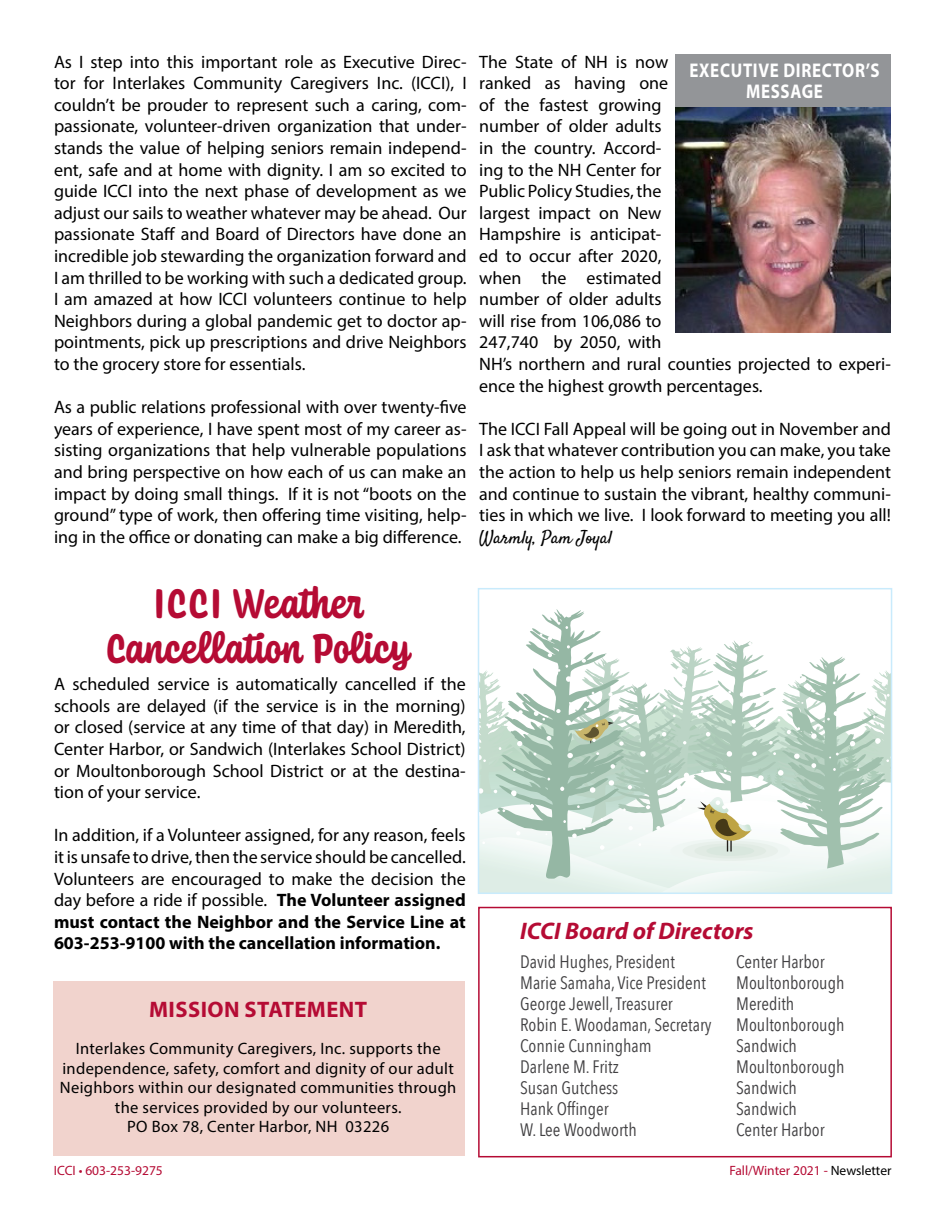
<style>
.page{position:relative;width:945px;height:1215px;background:#fff}
.page>*{position:absolute;margin:0;border:0;box-sizing:border-box;transform-origin:0 0}
.t1{font:700 43.5px/45px "Coniferous";color:#b50b34;text-align:center}
.t2{font:italic 700 24px "Myriad Pro";color:#b50b34}
.t3{font:700 22.5px "Myriad Pro";letter-spacing:.02em;color:#b50b34}
.t4{font:700 19.8px/21.5px "Myriad Pro";letter-spacing:.04em;color:#fff;text-align:center;scale:.85 1}
.t5{font:18px/21.6px "Myriad Pro";color:#000;text-align:justify}
.t6{font:18px "Avenir Next Condensed";color:#414042}
.t7{font:18px "Satisfy";color:#000}
.t8{font:16.5px/19.5px "Myriad Pro";letter-spacing:.02em;color:#000;text-align:center}
.t9{font:13.5px "Myriad Pro";color:#b50b34}
.s1{font-weight:700}
.s2{color:#000}
</style>
<div class="page">
<div style="left:53px;top:981px;width:412px;height:175px;background:#f1d3cd"></div>
<div style="left:675px;top:54px;width:216px;height:59px;background:#939598"></div>
<img style="left:675px;top:108px;width:216px;height:225px">
<div style="left:478px;top:907px;width:414px;height:250px;background:#fff;border:2px solid #b50b34"></div>
<svg style="left:481px;top:850px;width:408px;height:41px"></svg>
<svg style="left:481px;top:609px;width:408px;height:241px"></svg>
<div style="left:478px;top:588px;width:414px;height:306px;border:2px solid #c9ebfc"></div>
<p class="t5" style="left:54px;top:50px;width:414px">As I step into this important role as Executive Direc&shy;tor for Interlakes Community Caregivers Inc. (ICCI), I couldn’t be prouder to represent such a caring, com&shy;passionate, volunteer-driven organization that under&shy;stands the value of helping seniors remain independ&shy;ent, safe and at home with dignity. I am so excited to guide ICCI into the next phase of development as we adjust our sails to weather whatever may be ahead. Our passionate Staff and Board of Directors have done an incredible job stewarding the organization forward and I am thrilled to be working with such a dedicated group.<br>I am amazed at how ICCI volunteers continue to help Neighbors during a global pandemic get to doctor ap&shy;pointments, pick up prescriptions and drive Neighbors to the grocery store for essentials.</p>
<p class="t5" style="left:54px;top:396px;width:414px">As a public relations professional with over twenty-five years of experience, I have spent most of my career as&shy;sisting organizations that help vulnerable populations and bring perspective on how each of us can make an impact by doing small things. If it is not “boots on the ground” type of work, then offering time visiting, help&shy;ing in the office or donating can make a big difference.</p>
<h1 class="t1" style="left:105px;top:579px;width:307px">ICCI Weather<br>Cancellation Policy</h1>
<p class="t5" style="left:54px;top:673px;width:413px">A scheduled service is automatically cancelled if the schools are delayed (if the service is in the morning) or closed (service at any time of that day) in Meredith, Center Harbor, or Sandwich (Interlakes School District) or Moultonborough School District or at the destina&shy;tion of your service.</p>
<p class="t5" style="left:54px;top:824px;width:413px">In addition, if a Volunteer assigned, for any reason, feels it is unsafe to drive, then the service should be cancelled.<br>Volunteers are encouraged to make the decision the day before a ride if possible. <span class="s1">The Volunteer assigned must contact the Neighbor and the Service Line at 603-253-9100 with the cancellation information.</span></p>
<p class="t3" style="left:149px;top:994px;width:220px">MISSION STATEMENT</p>
<p class="t8" style="left:60px;top:1038px;width:398px">Interlakes Community Caregivers, Inc. supports the independence, safety, comfort and dignity of our adult Neighbors within our designated communities through the services provided by our volunteers.<br>PO Box 78, Center Harbor, NH 03226</p>
<p class="t5" style="left:479px;top:50px;width:413px;text-align:left">The State of NH is now<br>ranked as having one<br>of the fastest growing<br>number of older adults<br>in the country. Accord-<br>ing to the NH Center for<br>Public Policy Studies, the<br>largest impact on New<br>Hampshire is anticipat-<br>ed to occur after 2020,<br>when the estimated<br>number of older adults<br>will rise from 106,086 to<br>247,740 by 2050, with<br>NH’s northern and rural counties projected to experi&shy;ence the highest growth percentages.</p>
<p class="t5" style="left:479px;top:418px;width:413px">The ICCI Fall Appeal will be going out in November and I ask that whatever contribution you can make, you take the action to help us help seniors remain independent and continue to sustain the vibrant, healthy communi&shy;ties in which we live. I look forward to meeting you all!</p>
<p class="t7" style="left:479px;top:526px;width:135px">Warmly, Pam Joyal</p>
<p class="t4" style="left:690px;top:58px;width:225px">EXECUTIVE DIRECTOR’S<br>MESSAGE</p>
<h2 class="t2" style="left:520px;top:915px;width:235px">ICCI Board of Directors</h2>
<p class="t6" style="left:520px;top:946px;width:156px">David Hughes, President</p>
<p class="t6" style="left:736px;top:946px;width:90px">Center Harbor</p>
<p class="t6" style="left:520px;top:967px;width:187px">Marie Samaha, Vice President</p>
<p class="t6" style="left:736px;top:967px;width:110px">Moultonborough</p>
<p class="t6" style="left:520px;top:988px;width:154px">George Jewell, Treasurer</p>
<p class="t6" style="left:736px;top:988px;width:60px">Meredith</p>
<p class="t6" style="left:520px;top:1009px;width:193px">Robin E. Woodaman, Secretary</p>
<p class="t6" style="left:736px;top:1009px;width:110px">Moultonborough</p>
<p class="t6" style="left:520px;top:1030px;width:133px">Connie Cunningham</p>
<p class="t6" style="left:736px;top:1030px;width:62px">Sandwich</p>
<p class="t6" style="left:520px;top:1051px;width:100px">Darlene M. Fritz</p>
<p class="t6" style="left:736px;top:1051px;width:110px">Moultonborough</p>
<p class="t6" style="left:520px;top:1072px;width:100px">Susan Gutchess</p>
<p class="t6" style="left:736px;top:1072px;width:62px">Sandwich</p>
<p class="t6" style="left:520px;top:1093px;width:90px">Hank Offinger</p>
<p class="t6" style="left:736px;top:1093px;width:62px">Sandwich</p>
<p class="t6" style="left:520px;top:1114px;width:118px">W. Lee Woodworth</p>
<p class="t6" style="left:736px;top:1114px;width:90px">Center Harbor</p>
<p class="t9" style="left:54px;top:1162px;width:110px">ICCI • 603-253-9275</p>
<p class="t9" style="left:729px;top:1162px;width:164px">Fall/Winter 2021 - <span class="s2">Newsletter</span></p>
</div>
